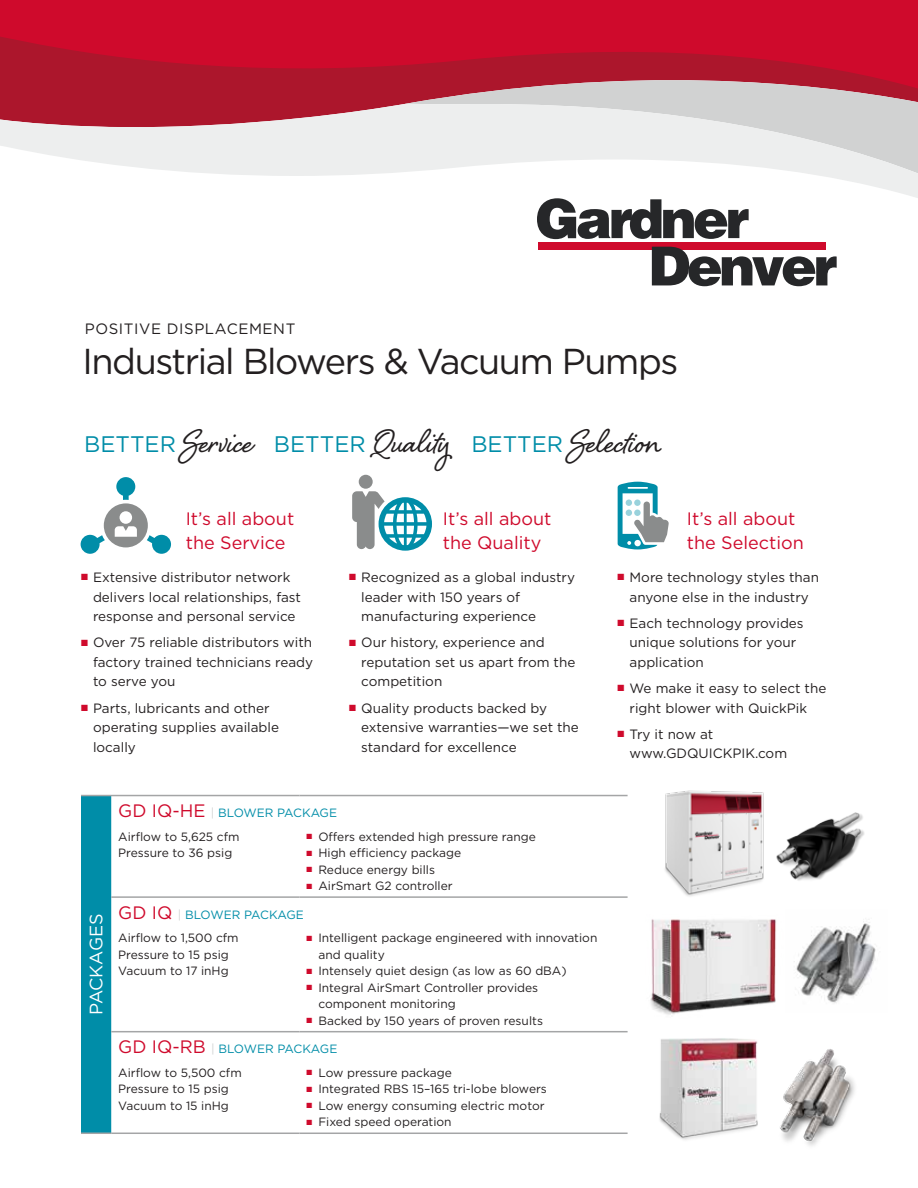
<style>
.page{position:relative;width:918px;height:1188px;background:#fff}
.page>*{position:absolute;margin:0;border:0;box-sizing:border-box;transform-origin:0 0}
.t1{font:42px "Shelby";color:#231f20}
.t2{font:36px "Gotham";letter-spacing:-.04em;color:#231f20}
.t3{font:18px/24px "Gotham";color:#cf0a2c}
.t4{font:18px "Gotham";letter-spacing:-.005em;color:#fff}
.t5{font:15px "Gotham";letter-spacing:.04em;color:#231f20}
.t6{font:13.5px/19.5px "Gotham";color:#231f20}
.t7{font:12px/16.5px "Gotham";color:#231f20}
.s1{font-family:"Gotham";font-size:22.5px;color:#008da8}
.s2{color:#cf0a2c}
.s3{font-size:18px;color:#cf0a2c}
.s4{color:#d1d2d2}
.s5{color:#008da8}
</style>
<div class="page">
<div style="left:538px;top:242px;width:287px;height:7px;background:#cf0a2c"></div>
<svg style="left:537px;top:202px;width:212px;height:37px"></svg>
<svg style="left:652px;top:247px;width:185px;height:39px"></svg>
<div style="left:359px;top:475px;width:14px;height:14px;background:#8a8c8c;border-radius:50%"></div>
<svg style="left:352px;top:491px;width:80px;height:60px"></svg>
<svg style="left:618px;top:482px;width:51px;height:67px"></svg>
<div style="left:634px;top:510px;width:7px;height:6px;background:#99d2dc;border-radius:50%"></div>
<svg style="left:81px;top:477px;width:90px;height:77px"></svg>
<div style="left:0;top:93px;width:406px;height:11px;background:#ac162c"></div>
<svg style="left:0;top:0;width:918px;height:93px;background:#c60c2c"></svg>
<svg style="left:406px;top:64px;width:512px;height:40px;background:#bd6270"></svg>
<svg style="left:0;top:104px;width:918px;height:98px;fill:#edeeee"></svg>
<img style="left:794px;top:921px;width:82px;height:82px">
<img style="left:650px;top:919px;width:126px;height:96px">
<img style="left:659px;top:1038px;width:99px;height:102px">
<div style="left:81px;top:796px;width:30px;height:337px;background:#008da8"></div>
<svg style="left:111px;top:796px;width:517px;height:337px"></svg>
<hr style="left:81px;top:795px;width:30px;height:1px;background:#a4a5a6">
<hr style="left:111px;top:795px;width:188px;height:1px;background:#a4a5a6">
<hr style="left:299px;top:795px;width:329px;height:1px;background:#a4a5a6">
<hr style="left:111px;top:896px;width:188px;height:2px;background:#a4a5a6">
<hr style="left:299px;top:896px;width:329px;height:2px;background:#a4a5a6">
<hr style="left:111px;top:1031px;width:188px;height:1px;background:#a4a5a6">
<hr style="left:299px;top:1031px;width:329px;height:1px;background:#a4a5a6">
<hr style="left:81px;top:1133px;width:30px;height:1px;background:#a4a5a6">
<hr style="left:111px;top:1133px;width:188px;height:1px;background:#a4a5a6">
<hr style="left:299px;top:1133px;width:329px;height:1px;background:#a4a5a6">
<img style="left:665px;top:790px;width:99px;height:106px">
<img style="left:776px;top:812px;width:88px;height:69px">
<img style="left:780px;top:1049px;width:75px;height:97px">
<p class="t5" style="left:85px;top:319px;width:212px">POSITIVE DISPLACEMENT</p>
<h2 class="t2" style="left:83px;top:338px;width:597px">Industrial Blowers &amp; Vacuum Pumps</h2>
<h1 class="t1" style="left:84px;top:413px;width:170px"><span class="s1">BETTER</span> Service</h1>
<h1 class="t1" style="left:274px;top:413px;width:177px"><span class="s1">BETTER</span> Quality</h1>
<h1 class="t1" style="left:471px;top:413px;width:192px"><span class="s1">BETTER</span> Selection</h1>
<h3 class="t3" style="left:186px;top:506px;width:110px">It’s all about the Service</h3>
<p class="t6" style="left:93px;top:567px;width:209px;text-indent:-12px"><span class="s2">■</span> Extensive distributor network delivers local relationships, fast response and personal service</p>
<p class="t6" style="left:93px;top:633px;width:222px;text-align:justify;text-indent:-12px"><span class="s2">■</span> Over 75 reliable distributors with factory trained technicians ready to serve you</p>
<p class="t6" style="left:93px;top:698px;width:188px;text-indent:-12px"><span class="s2">■</span> Parts, lubricants and other operating supplies available locally</p>
<h3 class="t3" style="left:443px;top:506px;width:110px">It’s all about the Quality</h3>
<p class="t6" style="left:361px;top:567px;width:215px;text-indent:-12px"><span class="s2">■</span> Recognized as a global industry leader with 150 years of manufacturing experience</p>
<p class="t6" style="left:361px;top:633px;width:216px;text-indent:-12px"><span class="s2">■</span> Our history, experience and reputation set us apart from the competition</p>
<p class="t6" style="left:361px;top:698px;width:219px;text-indent:-12px"><span class="s2">■</span> Quality products backed by extensive warranties—we set the standard for excellence</p>
<h3 class="t4" style="left:85px;top:1015px;width:103px;rotate:-90deg">PACKAGES</h3>
<p class="t7" style="left:118px;top:801px;width:220px;line-height:23.7px"><span class="s3">GD IQ-HE</span> <span class="s4">|</span> <span class="s5">BLOWER PACKAGE<br></span>Airflow to 5,625 cfm</p>
<p class="t7" style="left:118px;top:844px;width:116px">Pressure to 36 psig</p>
<p class="t7" style="left:306px;top:828px;width:231px"><span class="s2">■</span> Offers extended high pressure range</p>
<p class="t7" style="left:306px;top:844px;width:156px"><span class="s2">■</span> High efficiency package</p>
<p class="t7" style="left:306px;top:861px;width:130px"><span class="s2">■</span> Reduce energy bills</p>
<p class="t7" style="left:306px;top:877px;width:148px"><span class="s2">■</span> AirSmart G2 controller</p>
<p class="t7" style="left:118px;top:902px;width:187px;line-height:23.7px"><span class="s3">GD IQ</span> <span class="s4">|</span> <span class="s5">BLOWER PACKAGE<br></span>Airflow to 1,500 cfm</p>
<p class="t7" style="left:118px;top:946px;width:112px">Pressure to 15 psig<br>Vacuum to 17 inHg</p>
<p class="t7" style="left:318px;top:929px;width:281px;text-indent:-12px"><span class="s2">■</span> Intelligent package engineered with innovation and quality</p>
<p class="t7" style="left:306px;top:962px;width:262px"><span class="s2">■</span> Intensely quiet design (as low as 60 dBA)</p>
<p class="t7" style="left:318px;top:979px;width:221px;text-indent:-12px"><span class="s2">■</span> Integral AirSmart Controller provides component monitoring</p>
<p class="t7" style="left:306px;top:1012px;width:238px"><span class="s2">■</span> Backed by 150 years of proven results</p>
<p class="t7" style="left:118px;top:1037px;width:221px;line-height:23.7px"><span class="s3">GD IQ-RB</span> <span class="s4">|</span> <span class="s5">BLOWER PACKAGE<br></span>Airflow to 5,500 cfm</p>
<p class="t7" style="left:118px;top:1081px;width:112px">Pressure to 15 psig<br>Vacuum to 15 inHg</p>
<p class="t7" style="left:306px;top:1064px;width:147px"><span class="s2">■</span> Low pressure package</p>
<p class="t7" style="left:306px;top:1081px;width:242px"><span class="s2">■</span> Integrated RBS 15–165 tri-lobe blowers</p>
<p class="t7" style="left:306px;top:1097px;width:240px"><span class="s2">■</span> Low energy consuming electric motor</p>
<p class="t7" style="left:306px;top:1114px;width:147px"><span class="s2">■</span> Fixed speed operation</p>
<h3 class="t3" style="left:687px;top:506px;width:118px">It’s all about the Selection</h3>
<p class="t6" style="left:618px;top:567px;width:203px;text-align:center"><span class="s2">■</span> More technology styles than anyone else in the industry</p>
<p class="t6" style="left:630px;top:613px;width:176px;text-indent:-12px"><span class="s2">■</span> Each technology provides unique solutions for your application</p>
<p class="t6" style="left:618px;top:678px;width:210px;text-align:center"><span class="s2">■</span> We make it easy to select the right blower with QuickPik</p>
<p class="t6" style="left:630px;top:724px;width:159px;text-indent:-12px"><span class="s2">■</span> Try it now at www.GDQUICKPIK.com</p>
</div>
